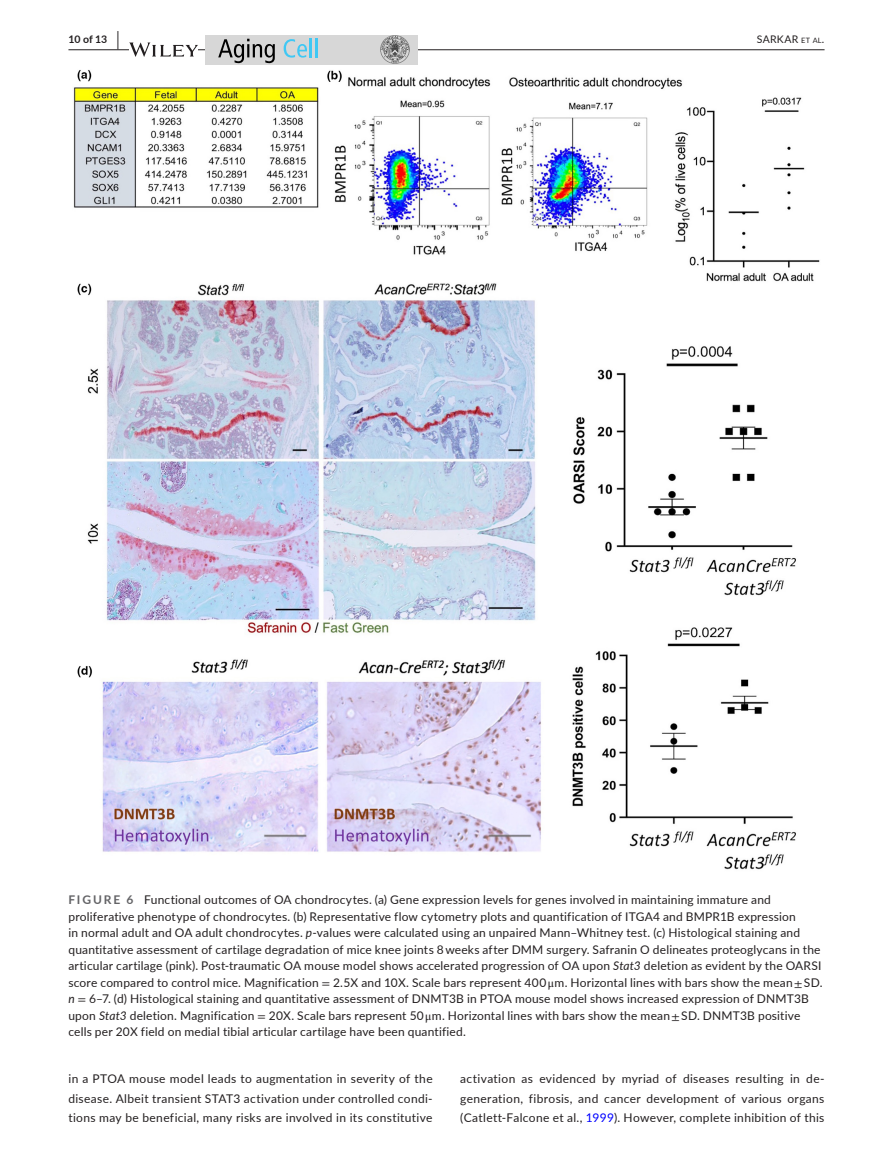
<style>
.page{position:relative;width:893px;height:1174px;background:#fff}
.page>*{position:absolute;margin:0;border:0;box-sizing:border-box;transform-origin:0 0}
.t1{font:12px/16.5px "Lato";letter-spacing:.015em;color:#231f20;text-align:justify}
.t2{font:10.5px "Lato";letter-spacing:.025em;color:#231f20}
.t3{font:700 10.5px "Lato";color:#231f20}
.s1{font-size:19.5px}
.s2{font-size:7.35px}
.s3{font-weight:700;color:#636366}
.s4{font-style:italic}
.s5{font-family:"STIX"}
.s6{color:#00f}
</style>
<div class="page">
<hr style="left:68px;top:49px;width:756px;height:1px;background:#231f20">
<svg style="left:129px;top:42px;width:69px;height:15px"></svg>
<div style="left:206px;top:35px;width:212px;height:29px;background:#d7d7d7"></div>
<svg style="left:218px;top:39px;width:57px;height:24px"></svg>
<svg style="left:284px;top:38px;width:28px;height:20px"></svg>
<hr style="left:315px;top:38px;width:3px;height:19px;background:#40c8f4">
<img style="left:381px;top:35px;width:29px;height:29px">
<img style="left:73px;top:70px;width:747px;height:800px">
<p class="t3" style="left:68px;top:31px;width:52px">10 of 13 <span class="s1">|</span></p>
<p class="t2" style="left:757px;top:31px;width:69px">SARKAR <span class="s2">et al</span>.</p>
<p class="t1" style="left:68px;top:891px;width:756px;text-align:left"><span class="s3">FIGURE 6</span> Functional outcomes of OA chondrocytes. (a) Gene expression levels for genes involved in maintaining immature and proliferative phenotype of chondrocytes. (b) Representative flow cytometry plots and quantification of ITGA4 and BMPR1B expression<br>in normal adult and OA adult chondrocytes. <span class="s4">p</span>-values were calculated using an unpaired Mann–Whitney test. (c) Histological staining and quantitative assessment of cartilage degradation of mice knee joints 8 weeks after DMM surgery. Safranin O delineates proteoglycans in the articular cartilage (pink). Post-traumatic OA mouse model shows accelerated progression of OA upon <span class="s4">Stat3</span> deletion as evident by the OARSI score compared to control mice. Magnification <span class="s5">=</span> 2.5X and 10X. Scale bars represent 400 <span class="s5">μ</span>m. Horizontal lines with bars show the mean <span class="s5">±</span> SD. <span class="s4">n</span> <span class="s5">=</span> 6–7. (d) Histological staining and quantitative assessment of DNMT3B in PTOA mouse model shows increased expression of DNMT3B upon <span class="s4">Stat3</span> deletion. Magnification <span class="s5">=</span> 20X. Scale bars represent 50 <span class="s5">μ</span>m. Horizontal lines with bars show the mean <span class="s5">±</span> SD. DNMT3B positive cells per 20X field on medial tibial articular cartilage have been quantified.</p>
<p class="t1" style="left:68px;top:1068px;width:366px;line-height:19.5px">in a PTOA mouse model leads to augmentation in severity of the disease. Albeit transient STAT3 activation under controlled condi&shy;tions may be beneficial, many risks are involved in its constitutive</p>
<p class="t1" style="left:460px;top:1068px;width:366px;line-height:19.5px">activation as evidenced by myriad of diseases resulting in de&shy;generation, fibrosis, and cancer development of various organs (Catlett-Falcone et al., <span class="s6">1999</span>). However, complete inhibition of this</p>
</div>
